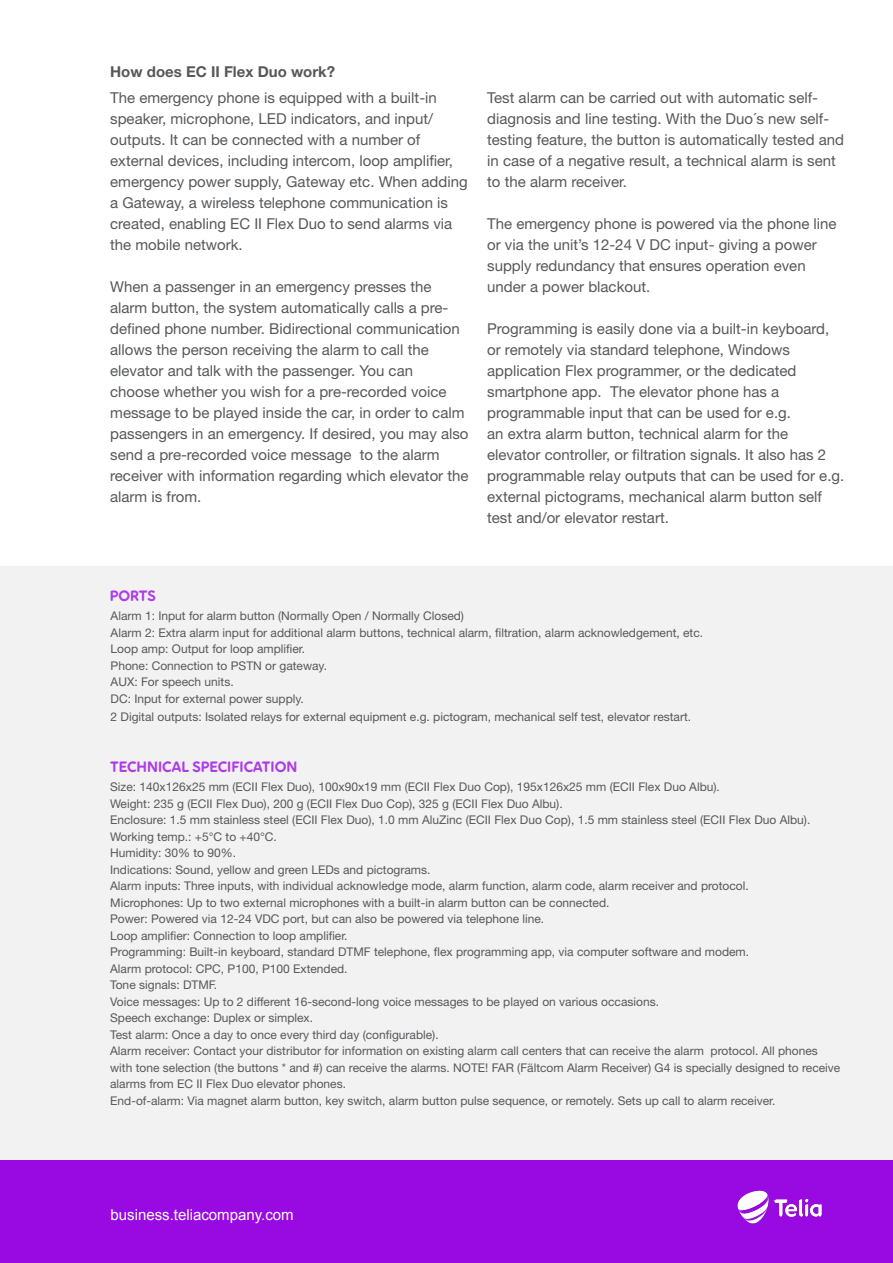
<style>
.page{position:relative;width:893px;height:1263px;background:#fff}
.page>*{position:absolute;margin:0;border:0;box-sizing:border-box;transform-origin:0 0}
.t1{font:15px/21px "Helvetica Neue LT Pro";color:#57585a}
.t2{font:15px "Pebble CAPS";color:#ad3be9}
.t3{font:15px "Arial";color:#fff}
.t4{font:700 15px "Helvetica Neue LT Pro";color:#57585a}
.t5{font:12px/16.5px "Helvetica Neue LT Pro";color:#57585a}
</style>
<div class="page">
<div style="left:0;top:566px;width:893px;height:655px;background:#f2f2f2"></div>
<div style="left:0;top:1161px;width:893px;height:102px;background:#990ae3"></div>
<img style="left:737px;top:1190px;width:85px;height:34px">
<p class="t4" style="left:110px;top:62px;width:226px">How does EC II Flex Duo work?</p>
<p class="t1" style="left:110px;top:87px;width:359px">The emergency phone is equipped with a built-in speaker, microphone, LED indicators, and input/ outputs. It can be connected with a number of external devices, including intercom, loop amplifier, emergency power supply, Gateway etc. When adding a Gateway, a wireless telephone communication is created, enabling EC II Flex Duo to send alarms via the mobile network.</p>
<p class="t1" style="left:110px;top:276px;width:360px">When a passenger in an emergency presses the alarm button, the system automatically calls a pre&shy;defined phone number. Bidirectional communication allows the person receiving the alarm to call the elevator and talk with the passenger. You can<br>choose whether you wish for a pre-recorded voice message to be played inside the car, in order to calm passengers in an emergency. If desired, you may also send a pre-recorded voice message to the alarm receiver with information regarding which elevator the alarm is from.</p>
<p class="t1" style="left:487px;top:87px;width:358px">Test alarm can be carried out with automatic self&shy;diagnosis and line testing. With the Duo´s new self&shy;testing feature, the button is automatically tested and in case of a negative result, a technical alarm is sent to the alarm receiver.</p>
<p class="t1" style="left:487px;top:213px;width:351px">The emergency phone is powered via the phone line or via the unit’s 12-24 V DC input- giving a power supply redundancy that ensures operation even under a power blackout.</p>
<p class="t1" style="left:487px;top:318px;width:359px">Programming is easily done via a built-in keyboard, or remotely via standard telephone, Windows application Flex programmer, or the dedicated smartphone app. The elevator phone has a programmable input that can be used for e.g.<br>an extra alarm button, technical alarm for the elevator controller, or filtration signals. It also has 2 programmable relay outputs that can be used for e.g. external pictograms, mechanical alarm button self test and/or elevator restart.</p>
<p class="t2" style="left:110px;top:587px;width:47px">PORTS</p>
<p class="t5" style="left:111px;top:607px;width:594px">Alarm 1: Input for alarm button (Normally Open / Normally Closed)<br>Alarm 2: Extra alarm input for additional alarm buttons, technical alarm, filtration, alarm acknowledgement, etc.<br>Loop amp: Output for loop amplifier.<br>Phone: Connection to PSTN or gateway.<br>AUX: For speech units.<br>DC: Input for external power supply.</p>
<p class="t5" style="left:111px;top:708px;width:582px">2 Digital outputs: Isolated relays for external equipment e.g. pictogram, mechanical self test, elevator restart.</p>
<p class="t2" style="left:110px;top:757px;width:189px">TECHNICAL SPECIFICATION</p>
<p class="t5" style="left:110px;top:778px;width:732px">Size: 140x126x25 mm (ECII Flex Duo), 100x90x19 mm (ECII Flex Duo Cop), 195x126x25 mm (ECII Flex Duo Albu).<br>Weight: 235 g (ECII Flex Duo), 200 g (ECII Flex Duo Cop), 325 g (ECII Flex Duo Albu).<br>Enclosure: 1.5 mm stainless steel (ECII Flex Duo), 1.0 mm AluZinc (ECII Flex Duo Cop), 1.5 mm stainless steel (ECII Flex Duo Albu).<br>Working temp.: +5°C to +40°C.<br>Humidity: 30% to 90%.<br>Indications: Sound, yellow and green LEDs and pictograms.<br>Alarm inputs: Three inputs, with individual acknowledge mode, alarm function, alarm code, alarm receiver and protocol.<br>Microphones: Up to two external microphones with a built-in alarm button can be connected.<br>Power: Powered via 12-24 VDC port, but can also be powered via telephone line.<br>Loop amplifier: Connection to loop amplifier.<br>Programming: Built-in keyboard, standard DTMF telephone, flex programming app, via computer software and modem.<br>Alarm protocol: CPC, P100, P100 Extended.<br>Tone signals: DTMF.<br>Voice messages: Up to 2 different 16-second-long voice messages to be played on various occasions.<br>Speech exchange: Duplex or simplex.<br>Test alarm: Once a day to once every third day (configurable).<br>Alarm receiver: Contact your distributor for information on existing alarm call centers that can receive the alarm protocol. All phones with tone selection (the buttons * and #) can receive the alarms. NOTE! FAR (Fältcom Alarm Receiver) G4 is specially designed to receive alarms from EC II Flex Duo elevator phones.<br>End-of-alarm: Via magnet alarm button, key switch, alarm button pulse sequence, or remotely. Sets up call to alarm receiver.</p>
<p class="t3" style="left:111px;top:1204px;width:185px">business.teliacompany.com</p>
</div>
